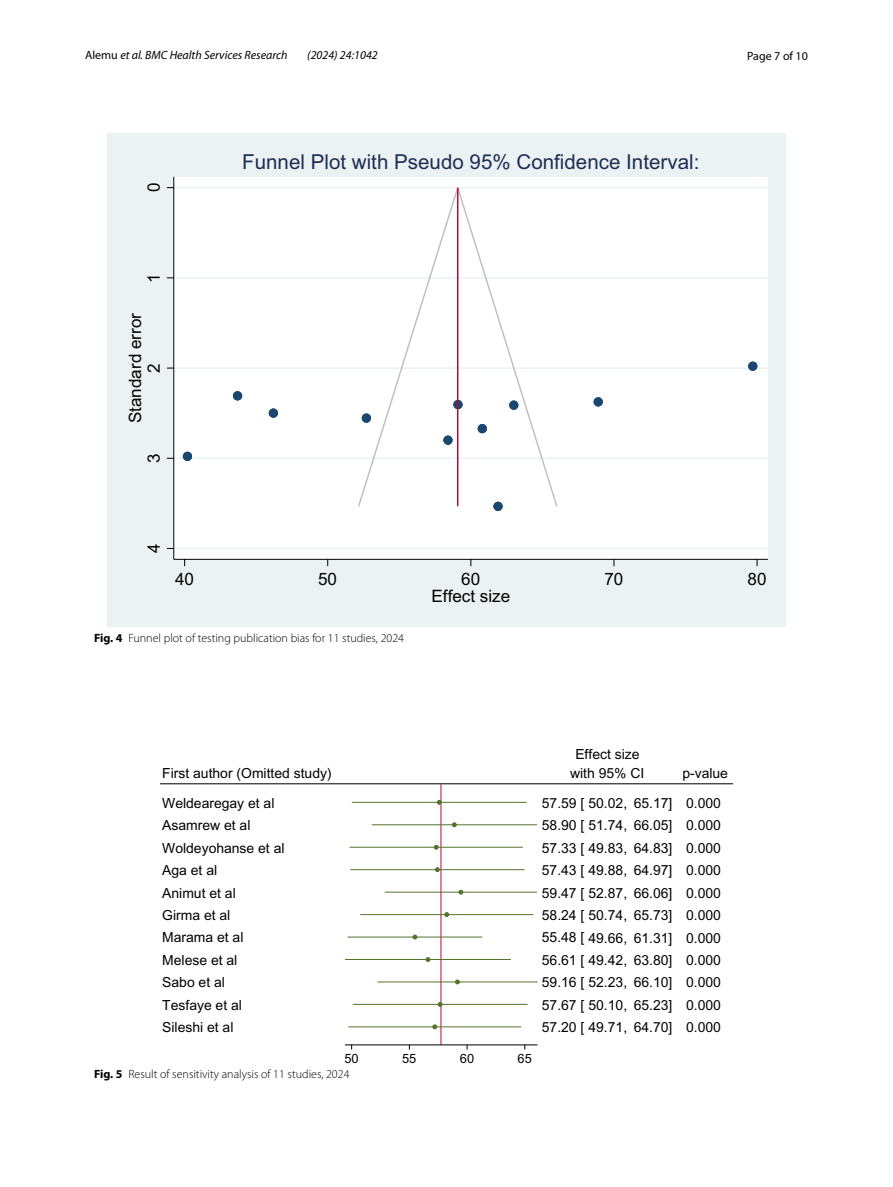
<style>
.page{position:relative;width:893px;height:1187px;background:#fff}
.page>*{position:absolute;margin:0;border:0;box-sizing:border-box;transform-origin:0 0}
.t1{font:20.55px "Arial MT3";color:#1e2d53}
.t2{font:17.1px "Arial MT3";color:#000}
.t3{font:13.95px/22.5px "Arial MT4";color:#000;text-align:justify}
.t4{font:12.75px "Arial MT4";color:#000}
.t5{font:300 12px "Myriad Pro";color:#000}
.t6{font:italic 12px "Myriad Pro";color:#000}
.t7{font:12px "Myriad Pro";color:#000}
.s1{font-style:normal}
.s2{font-weight:700}
</style>
<div class="page">
<div style="left:107px;top:133px;width:678px;height:493px;background:#eaf2f3"></div>
<div style="left:174px;top:177px;width:594px;height:382px;background:#fff"></div>
<hr style="left:174px;top:187px;width:594px;height:1px;background:#eaf2f3">
<hr style="left:174px;top:277px;width:594px;height:1px;background:#eaf2f3">
<hr style="left:174px;top:367px;width:594px;height:2px;background:#eaf2f3">
<hr style="left:174px;top:457px;width:594px;height:2px;background:#eaf2f3">
<hr style="left:174px;top:547px;width:594px;height:2px;background:#eaf2f3">
<svg style="left:357px;top:187px;width:202px;height:320px"></svg>
<svg style="left:453px;top:400px;width:10px;height:9px"></svg>
<div style="left:453px;top:400px;width:10px;height:9px;border:1px solid #1a476f;border-radius:50%"></div>
<div style="left:269px;top:408px;width:9px;height:9px;background:#1a476f;border-radius:50%"></div>
<div style="left:269px;top:408px;width:9px;height:9px;border:1px solid #1a476f;border-radius:50%"></div>
<div style="left:493px;top:501px;width:10px;height:10px;background:#1a476f;border-radius:50%"></div>
<div style="left:493px;top:501px;width:10px;height:10px;border:1px solid #1a476f;border-radius:50%"></div>
<div style="left:478px;top:424px;width:9px;height:9px;background:#1a476f;border-radius:50%"></div>
<div style="left:478px;top:424px;width:9px;height:9px;border:1px solid #1a476f;border-radius:50%"></div>
<div style="left:183px;top:451px;width:9px;height:10px;background:#1a476f;border-radius:50%"></div>
<div style="left:183px;top:451px;width:9px;height:10px;border:1px solid #1a476f;border-radius:50%"></div>
<div style="left:362px;top:413px;width:9px;height:9px;background:#1a476f;border-radius:50%"></div>
<div style="left:362px;top:413px;width:9px;height:9px;border:1px solid #1a476f;border-radius:50%"></div>
<div style="left:748px;top:361px;width:9px;height:10px;background:#1a476f;border-radius:50%"></div>
<div style="left:748px;top:361px;width:9px;height:10px;border:1px solid #1a476f;border-radius:50%"></div>
<div style="left:594px;top:397px;width:9px;height:9px;background:#1a476f;border-radius:50%"></div>
<div style="left:594px;top:397px;width:9px;height:9px;border:1px solid #1a476f;border-radius:50%"></div>
<div style="left:233px;top:391px;width:9px;height:9px;background:#1a476f;border-radius:50%"></div>
<div style="left:233px;top:391px;width:9px;height:9px;border:1px solid #1a476f;border-radius:50%"></div>
<div style="left:443px;top:435px;width:10px;height:10px;background:#1a476f;border-radius:50%"></div>
<div style="left:443px;top:435px;width:10px;height:10px;border:1px solid #1a476f;border-radius:50%"></div>
<div style="left:509px;top:400px;width:9px;height:10px;background:#1a476f;border-radius:50%"></div>
<div style="left:509px;top:400px;width:9px;height:10px;border:1px solid #1a476f;border-radius:50%"></div>
<hr style="left:457px;top:188px;width:1px;height:318px;background:#c10534">
<hr style="left:173px;top:177px;width:1px;height:382px;background:#000">
<hr style="left:174px;top:559px;width:594px;height:1px;background:#000">
<svg style="left:160px;top:784px;width:573px;height:266px"></svg>
<hr style="left:441px;top:784px;width:1px;height:260px;background:#c10534">
<hr style="left:352px;top:801px;width:87px;height:1px;background:#55752f">
<hr style="left:372px;top:824px;width:82px;height:1px;background:#55752f">
<hr style="left:350px;top:846px;width:86px;height:1px;background:#55752f">
<hr style="left:350px;top:869px;width:87px;height:1px;background:#55752f">
<hr style="left:385px;top:891px;width:76px;height:1px;background:#55752f">
<hr style="left:360px;top:914px;width:87px;height:1px;background:#55752f">
<hr style="left:348px;top:936px;width:67px;height:1px;background:#55752f">
<hr style="left:345px;top:958px;width:83px;height:1px;background:#55752f">
<hr style="left:377px;top:981px;width:80px;height:1px;background:#55752f">
<hr style="left:353px;top:1003px;width:87px;height:1px;background:#55752f">
<hr style="left:348px;top:1026px;width:87px;height:1px;background:#55752f">
<hr style="left:439px;top:801px;width:88px;height:1px;background:#55752f">
<hr style="left:454px;top:824px;width:83px;height:1px;background:#55752f">
<hr style="left:436px;top:846px;width:87px;height:1px;background:#55752f">
<hr style="left:437px;top:869px;width:87px;height:1px;background:#55752f">
<hr style="left:461px;top:891px;width:76px;height:1px;background:#55752f">
<hr style="left:447px;top:914px;width:86px;height:1px;background:#55752f">
<hr style="left:415px;top:936px;width:67px;height:1px;background:#55752f">
<hr style="left:428px;top:958px;width:83px;height:1px;background:#55752f">
<hr style="left:457px;top:981px;width:80px;height:1px;background:#55752f">
<hr style="left:440px;top:1003px;width:87px;height:1px;background:#55752f">
<hr style="left:435px;top:1026px;width:86px;height:1px;background:#55752f">
<svg style="left:437px;top:800px;width:5px;height:4px"></svg>
<svg style="left:452px;top:822px;width:5px;height:5px"></svg>
<svg style="left:434px;top:844px;width:5px;height:5px"></svg>
<svg style="left:435px;top:867px;width:5px;height:5px"></svg>
<svg style="left:459px;top:889px;width:4px;height:5px"></svg>
<svg style="left:444px;top:912px;width:5px;height:4px"></svg>
<svg style="left:413px;top:934px;width:4px;height:5px"></svg>
<svg style="left:426px;top:957px;width:4px;height:4px"></svg>
<svg style="left:455px;top:979px;width:5px;height:5px"></svg>
<svg style="left:438px;top:1002px;width:4px;height:4px"></svg>
<svg style="left:432px;top:1024px;width:5px;height:5px"></svg>
<hr style="left:345px;top:1044px;width:192px;height:1px;background:#000">
<hr style="left:160px;top:783px;width:573px;height:1px;background:#000">
<p class="t6" style="left:85px;top:48px;width:204px"><span class="s1">Alemu</span> et al. BMC Health Services Research</p>
<p class="t6" style="left:307px;top:48px;width:72px">(2024) 24:1042</p>
<p class="t7" style="left:747px;top:48px;width:62px">Page 7 of 10</p>
<p class="t2" style="left:142px;top:192px;width:11px;rotate:-90deg">0</p>
<h1 class="t1" style="left:242px;top:148px;width:459px">Funnel Plot with Pseudo 95% Confidence Interval:</h1>
<p class="t2" style="left:142px;top:283px;width:11px;rotate:-90deg">1</p>
<p class="t2" style="left:123px;top:423px;width:112px;rotate:-90deg">Standard error</p>
<p class="t2" style="left:142px;top:373px;width:11px;rotate:-90deg">2</p>
<p class="t2" style="left:142px;top:463px;width:11px;rotate:-90deg">3</p>
<p class="t2" style="left:142px;top:553px;width:11px;rotate:-90deg">4</p>
<p class="t2" style="left:175px;top:567px;width:20px">40</p>
<p class="t2" style="left:318px;top:567px;width:20px">50</p>
<p class="t2" style="left:461px;top:567px;width:20px">60</p>
<p class="t2" style="left:604px;top:567px;width:20px">70</p>
<p class="t2" style="left:747px;top:567px;width:20px">80</p>
<p class="t2" style="left:432px;top:584px;width:80px">Effect size</p>
<p class="t5" style="left:94px;top:631px;width:312px"><span class="s2">Fig. 4</span> Funnel plot of testing publication bias for 11 studies, 2024</p>
<p class="t3" style="left:162px;top:762px;width:171px">First author (Omitted study)</p>
<p class="t3" style="left:162px;top:791px;width:124px;text-align:left">Weldearegay et al<br>Asamrew et al<br>Woldeyohanse et al<br>Aga et al<br>Animut et al<br>Girma et al<br>Marama et al<br>Melese et al<br>Sabo et al<br>Tesfaye et al<br>Sileshi et al</p>
<p class="t4" style="left:344px;top:1051px;width:16px">50</p>
<p class="t4" style="left:402px;top:1051px;width:16px">55</p>
<p class="t4" style="left:460px;top:1051px;width:16px">60</p>
<p class="t4" style="left:518px;top:1051px;width:16px">65</p>
<p class="t5" style="left:94px;top:1067px;width:257px"><span class="s2">Fig. 5</span> Result of sensitivity analysis of 11 studies, 2024</p>
<p class="t3" style="left:575px;top:743px;width:66px">Effect size</p>
<p class="t3" style="left:542px;top:791px;width:87px">57.59 [ 50.02, 58.90 [ 51.74, 57.33 [ 49.83, 57.43 [ 49.88, 59.47 [ 52.87, 58.24 [ 50.74, 55.48 [ 49.66, 56.61 [ 49.42, 59.16 [ 52.23, 57.67 [ 50.10, 57.20 [ 49.71,</p>
<p class="t3" style="left:634px;top:791px;width:40px">65.17] 66.05] 64.83] 64.97] 66.06] 65.73] 61.31] 63.80] 66.10] 65.23] 64.70]</p>
<p class="t3" style="left:686px;top:791px;width:36px">0.000<br>0.000<br>0.000<br>0.000<br>0.000<br>0.000<br>0.000<br>0.000<br>0.000<br>0.000<br>0.000</p>
<p class="t3" style="left:570px;top:762px;width:76px">with 95% CI</p>
<p class="t3" style="left:682px;top:762px;width:47px">p-value</p>
</div>
